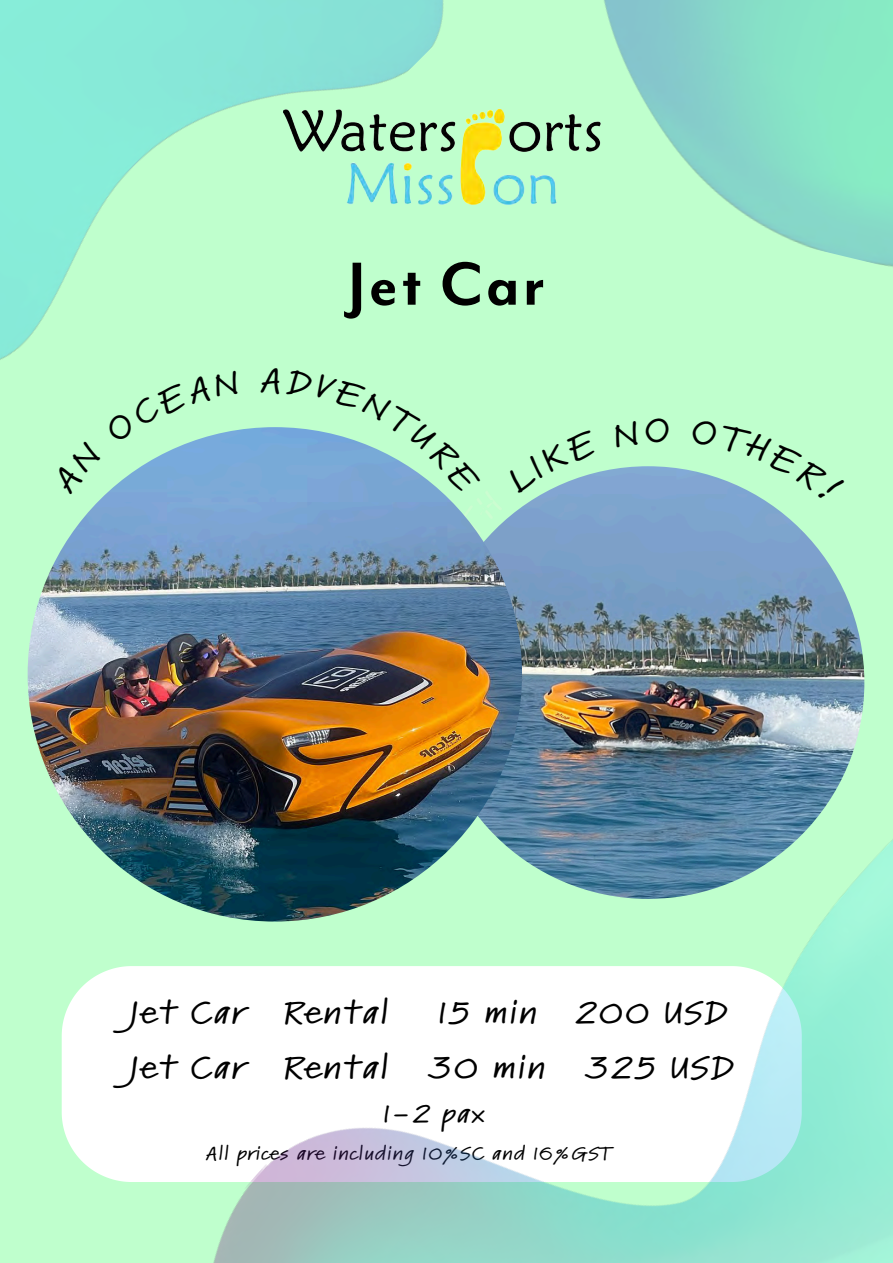
<style>
.page{position:relative;width:893px;height:1263px;background:#bfffcd}
.page>*{position:absolute;margin:0;border:0;box-sizing:border-box;transform-origin:0 0}
.t1{font:700 70.05px "Mr Eaves Mod OT";letter-spacing:.04em;color:#000}
.t2{font:600 expanded 30.3px "Kremlin Pro";letter-spacing:.055em;color:#000}
.t3{font:600 expanded 24.6px "Kremlin Pro";color:#000}
.t4{font:600 expanded 17.4px "Kremlin Pro";letter-spacing:.055em;color:#000}
</style>
<div class="page">
<svg style="left:62px;top:966px;width:110px;height:216px;background:#f8fffa"></svg>
<img style="left:172px;top:466px;width:721px;height:797px">
<img style="left:604px;top:0;width:289px;height:267px">
<img style="left:0;top:0;width:483px;height:483px">
<img style="left:283px;top:94px;width:326px;height:129px">
<img style="left:432px;top:466px;width:432px;height:433px;border-radius:216px">
<img style="left:28px;top:427px;width:494px;height:494px;border-radius:247px">
<svg style="left:505px;top:466px;width:93px;height:27px"></svg>
<svg style="left:691px;top:466px;width:154px;height:37px"></svg>
<svg style="left:51px;top:371px;width:188px;height:124px"></svg>
<svg style="left:261px;top:368px;width:19px;height:26px"></svg>
<svg style="left:286px;top:369px;width:195px;height:126px"></svg>
<h1 class="t1" style="left:348px;top:244px;width:198px">Jet Car</h1>
<p class="t2" style="left:128px;top:990px;width:263px">Jet Car Rental</p>
<p class="t2" style="left:438px;top:990px;width:291px">15 min 200 USD</p>
<p class="t2" style="left:128px;top:1046px;width:608px">Jet Car Rental 30 min 325 USD</p>
<p class="t3" style="left:384px;top:1096px;width:101px">1-2 pax</p>
<p class="t4" style="left:205px;top:1141px;width:408px">All prices are including 10%SC and 16%GST</p>
</div>
